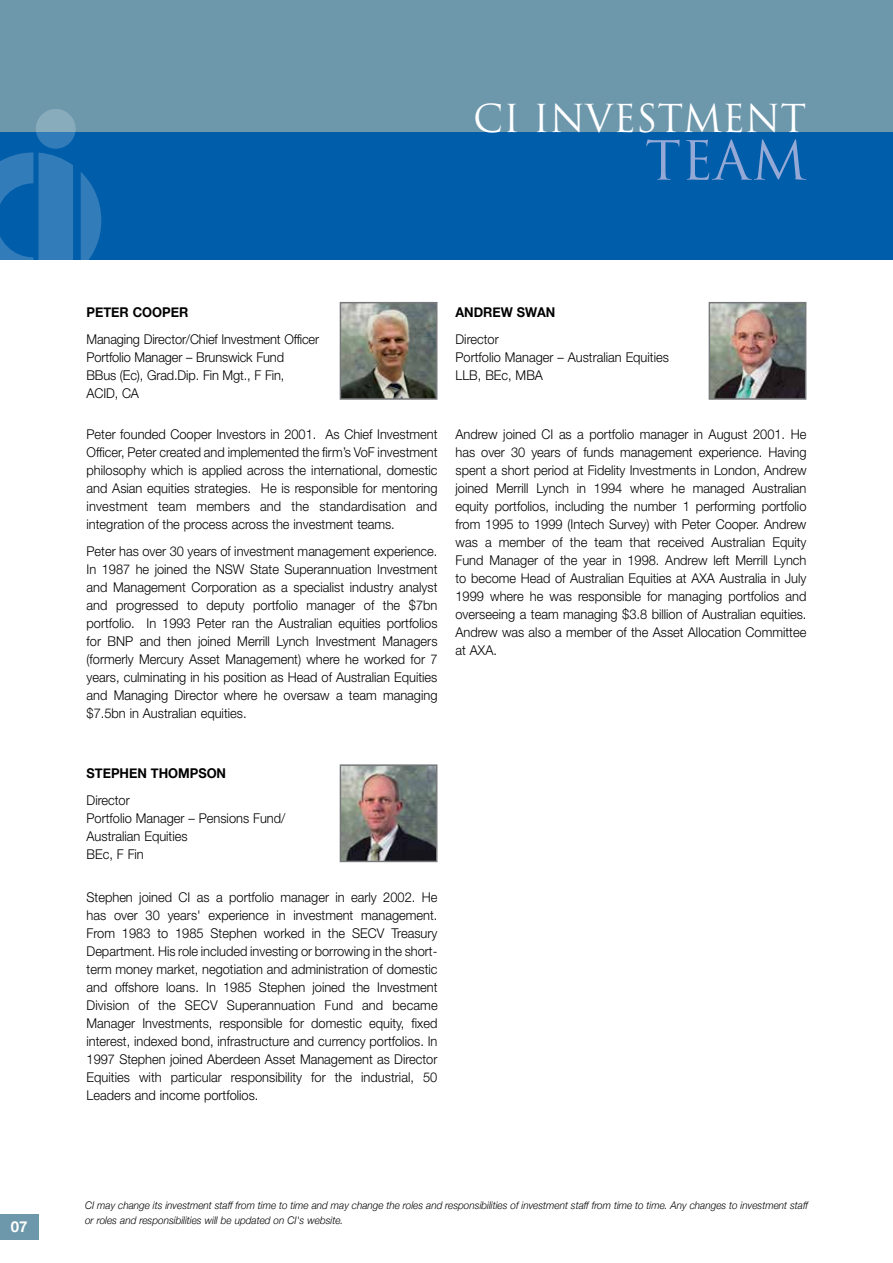
<style>
.page{position:relative;width:893px;height:1263px;background:#fff}
.page>*{position:absolute;margin:0;border:0;box-sizing:border-box;transform-origin:0 0}
.t1{font:52.5px "Trajan";color:#95a9d6}
.t2{font:37.5px "Trajan";color:#fff}
.t3{font:700 15px "Helvetica Neue";color:#fff}
.t4{font:300 13.5px/18px "Helvetica Neue";color:#000;text-align:justify;scale:.95 1}
.t5{font:700 13.5px "Helvetica Neue";color:#000;scale:.95 1}
.t6{font:italic 300 10.5px/15px "Helvetica Neue";color:#000;scale:.95 1}
</style>
<div class="page">
<div style="left:0;top:1214px;width:38px;height:25px;background:#6d98ac"></div>
<div style="left:0;top:132px;width:893px;height:127px;background:#005daa"></div>
<div style="left:0;top:0;width:893px;height:132px;background:#6d98ac"></div>
<div style="left:39px;top:153px;width:34px;height:106px;background:#327cba"></div>
<svg style="left:36px;top:109px;width:40px;height:40px"></svg>
<svg style="left:0;top:152px;width:33px;height:107px"></svg>
<svg style="left:81px;top:172px;width:20px;height:87px"></svg>
<img style="left:712px;top:305px;width:91px;height:92px">
<div style="left:709px;top:302px;width:97px;height:98px;border:2px solid #77787b"></div>
<img style="left:343px;top:767px;width:91px;height:92px">
<div style="left:340px;top:764px;width:97px;height:98px;border:2px solid #77787b"></div>
<img style="left:343px;top:305px;width:91px;height:92px">
<div style="left:340px;top:302px;width:97px;height:98px;border:2px solid #77787b"></div>
<p class="t3" style="left:11px;top:1214px;width:18px">07</p>
<h2 class="t2" style="left:473px;top:95px;width:335px">CI INVESTMENT</h2>
<h1 class="t1" style="left:645px;top:129px;width:163px">TEAM</h1>
<p class="t5" style="left:87px;top:302px;width:109px">PETER COOPER</p>
<p class="t4" style="left:87px;top:330px;width:246px;text-align:left">Managing Director/Chief Investment Officer<br>Portfolio Manager – Brunswick Fund<br>BBus (Ec), Grad.Dip. Fin Mgt., F Fin,<br>ACID, CA</p>
<p class="t4" style="left:87px;top:425px;width:371px">Peter founded Cooper Investors in 2001. As Chief Investment Officer, Peter created and implemented the firm’s VoF investment philosophy which is applied across the international, domestic and Asian equities strategies. He is responsible for mentoring investment team members and the standardisation and integration of the process across the investment teams.</p>
<p class="t4" style="left:87px;top:542px;width:371px">Peter has over 30 years of investment management experience.<br>In 1987 he joined the NSW State Superannuation Investment and Management Corporation as a specialist industry analyst and progressed to deputy portfolio manager of the $7bn portfolio. In 1993 Peter ran the Australian equities portfolios for BNP and then joined Merrill Lynch Investment Managers (formerly Mercury Asset Management) where he worked for 7 years, culminating in his position as Head of Australian Equities and Managing Director where he oversaw a team managing $7.5bn in Australian equities.</p>
<p class="t5" style="left:455px;top:302px;width:107px">ANDREW SWAN</p>
<p class="t4" style="left:455px;top:330px;width:226px;text-align:left">Director<br>Portfolio Manager – Australian Equities<br>LLB, BEc, MBA</p>
<p class="t4" style="left:455px;top:425px;width:371px">Andrew joined CI as a portfolio manager in August 2001. He has over 30 years of funds management experience. Having spent a short period at Fidelity Investments in London, Andrew joined Merrill Lynch in 1994 where he managed Australian equity portfolios, including the number 1 performing portfolio from 1995 to 1999 (Intech Survey) with Peter Cooper. Andrew was a member of the team that received Australian Equity Fund Manager of the year in 1998. Andrew left Merrill Lynch to become Head of Australian Equities at AXA Australia in July 1999 where he was responsible for managing portfolios and overseeing a team managing $3.8 billion of Australian equities.<br>Andrew was also a member of the Asset Allocation Committee at AXA.</p>
<p class="t5" style="left:87px;top:763px;width:148px">STEPHEN THOMPSON</p>
<p class="t4" style="left:87px;top:791px;width:211px;text-align:left">Director<br>Portfolio Manager – Pensions Fund/<br>Australian Equities<br>BEc, F Fin</p>
<p class="t4" style="left:87px;top:888px;width:371px">Stephen joined CI as a portfolio manager in early 2002. He has over 30 years' experience in investment management.<br>From 1983 to 1985 Stephen worked in the SECV Treasury Department. His role included investing or borrowing in the short&shy;term money market, negotiation and administration of domestic and offshore loans. In 1985 Stephen joined the Investment Division of the SECV Superannuation Fund and became Manager Investments, responsible for domestic equity, fixed interest, indexed bond, infrastructure and currency portfolios. In 1997 Stephen joined Aberdeen Asset Management as Director Equities with particular responsibility for the industrial, 50<br>Leaders and income portfolios.</p>
<p class="t6" style="left:85px;top:1197px;width:762px">CI may change its investment staff from time to time and may change the roles and responsibilities of investment staff from time to time. Any changes to investment staff or roles and responsibilities will be updated on CI's website.</p>
</div>
